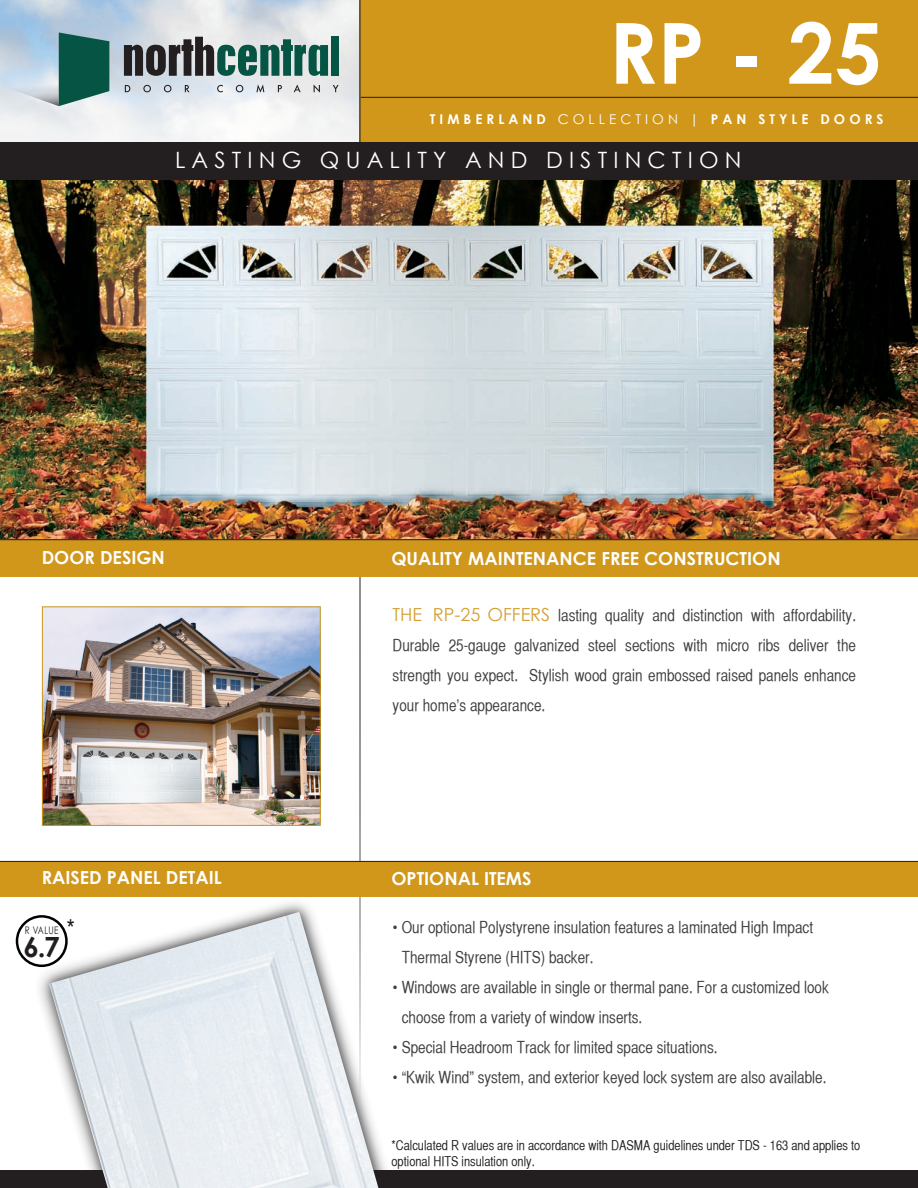
<style>
.page{position:relative;width:918px;height:1188px;background:#fff}
.page>*{position:absolute;margin:0;border:0;box-sizing:border-box;transform-origin:0 0}
.t1{font:700 84.3px "Century Gothic";color:#fff}
.t2{font:700 27.9px "Century Gothic";color:#231f20}
.t3{font:27px "Helvetica CY Plain";color:#231f20}
.t4{font:22.5px "Century Gothic";letter-spacing:.275em;color:#fff}
.t5{font:700 18px "Century Gothic";color:#fff}
.Bullet_Boxes{font:16.5px/30px "Helvetica CY Plain";color:#3e3e3f}
.t6{font:13.5px/16.2px "Helvetica CY Plain";color:#231f20}
.t7{font:700 13.5px "Century Gothic";letter-spacing:.3em;color:#fff}
.t8{font:10.5px "Century Gothic";letter-spacing:.05em;color:#231f20;scale:.78 1}
.s1{font-weight:400}
.s2{font-family:"Century Gothic";font-size:18px;color:#d49f31}
</style>
<div class="page">
<hr style="left:360px;top:540px;width:1px;height:562px;background:#231f20">
<img style="left:0;top:0;width:360px;height:142px">
<div style="left:360px;top:0;width:558px;height:147px;background:#d0971a"></div>
<img style="left:0;top:180px;width:918px;height:359px">
<div style="left:0;top:539px;width:918px;height:38px;background:#d0971a"></div>
<div style="left:0;top:142px;width:918px;height:38px;background:#231f20"></div>
<div style="left:0;top:861px;width:918px;height:36px;background:#d0971a"></div>
<hr style="left:0;top:539px;width:918px;height:1px;background:#231f20">
<hr style="left:0;top:861px;width:918px;height:1px;background:#231f20">
<div style="left:0;top:1170px;width:918px;height:18px;background:#231f20"></div>
<img style="left:44px;top:608px;width:275px;height:216px">
<div style="left:42px;top:606px;width:279px;height:220px;border:1px solid #d0971a"></div>
<hr style="left:360px;top:0;width:1px;height:144px;background:#231f20">
<hr style="left:361px;top:97px;width:557px;height:1px;background:#231f20">
<svg style="left:0;top:82px;width:59px;height:24px"></svg>
<svg style="left:124px;top:37px;width:204px;height:40px"></svg>
<div style="left:331px;top:37px;width:8px;height:39px;background:#065544"></div>
<svg style="left:59px;top:33px;width:50px;height:73px"></svg>
<svg style="left:125px;top:85px;width:5px;height:7px"></svg>
<svg style="left:143px;top:85px;width:8px;height:7px"></svg>
<svg style="left:164px;top:85px;width:7px;height:7px"></svg>
<svg style="left:185px;top:85px;width:5px;height:7px"></svg>
<svg style="left:217px;top:85px;width:6px;height:7px"></svg>
<svg style="left:236px;top:85px;width:7px;height:7px"></svg>
<svg style="left:256px;top:84px;width:8px;height:9px"></svg>
<svg style="left:278px;top:85px;width:4px;height:7px"></svg>
<svg style="left:294px;top:85px;width:7px;height:7px"></svg>
<svg style="left:314px;top:85px;width:6px;height:8px"></svg>
<svg style="left:333px;top:85px;width:6px;height:7px"></svg>
<div style="left:31px;top:894px;width:412px;height:294px;background:#231f20;opacity:.85"></div>
<svg style="left:37px;top:900px;width:406px;height:288px"></svg>
<img style="left:49px;top:912px;width:329px;height:276px">
<div style="left:16px;top:915px;width:52px;height:52px;border:3px solid #000;border-radius:50%"></div>
<p class="t1" style="left:609px;top:0;width:275px">RP - 25</p>
<p class="t7" style="left:430px;top:111px;width:455px">TIMBERLAND <span class="s1">COLLECTION |</span> PAN STYLE DOORS</p>
<p class="t4" style="left:175px;top:147px;width:568px">LASTING QUALITY AND DISTINCTION</p>
<p class="t5" style="left:42px;top:546px;width:125px">DOOR DESIGN</p>
<p class="t5" style="left:392px;top:547px;width:391px">QUALITY MAINTENANCE FREE CONSTRUCTION</p>
<p class="Bullet_Boxes" style="left:393px;top:600px;width:465px;text-align:justify"><span class="s2">THE RP-25 OFFERS</span> lasting quality and distinction with affordability.<br>Durable 25-gauge galvanized steel sections with micro ribs deliver the strength you expect. Stylish wood grain embossed raised panels enhance your home’s appearance.</p>
<p class="t5" style="left:42px;top:867px;width:181px">RAISED PANEL DETAIL</p>
<p class="t5" style="left:392px;top:867px;width:142px">OPTIONAL ITEMS</p>
<p class="Bullet_Boxes" style="left:402px;top:912px;width:413px;text-indent:-9px">• Our optional Polystyrene insulation features a laminated High Impact<br>Thermal Styrene (HITS) backer.</p>
<p class="Bullet_Boxes" style="left:402px;top:972px;width:429px;text-indent:-9px">• Windows are available in single or thermal pane. For a customized look choose from a variety of window inserts.</p>
<p class="Bullet_Boxes" style="left:393px;top:1032px;width:326px">• Special Headroom Track for limited space situations.</p>
<p class="Bullet_Boxes" style="left:393px;top:1062px;width:435px">• “Kwik Wind” system, and exterior keyed lock system are also available.</p>
<p class="t3" style="left:66px;top:914px;width:10px">*</p>
<p class="t8" style="left:25px;top:924px;width:45px">R VALUE</p>
<p class="t2" style="left:24px;top:930px;width:38px">6.7</p>
<p class="t6" style="left:392px;top:1137px;width:470px">*Calculated R values are in accordance with DASMA guidelines under TDS - 163 and applies to optional HITS insulation only.</p>
</div>
